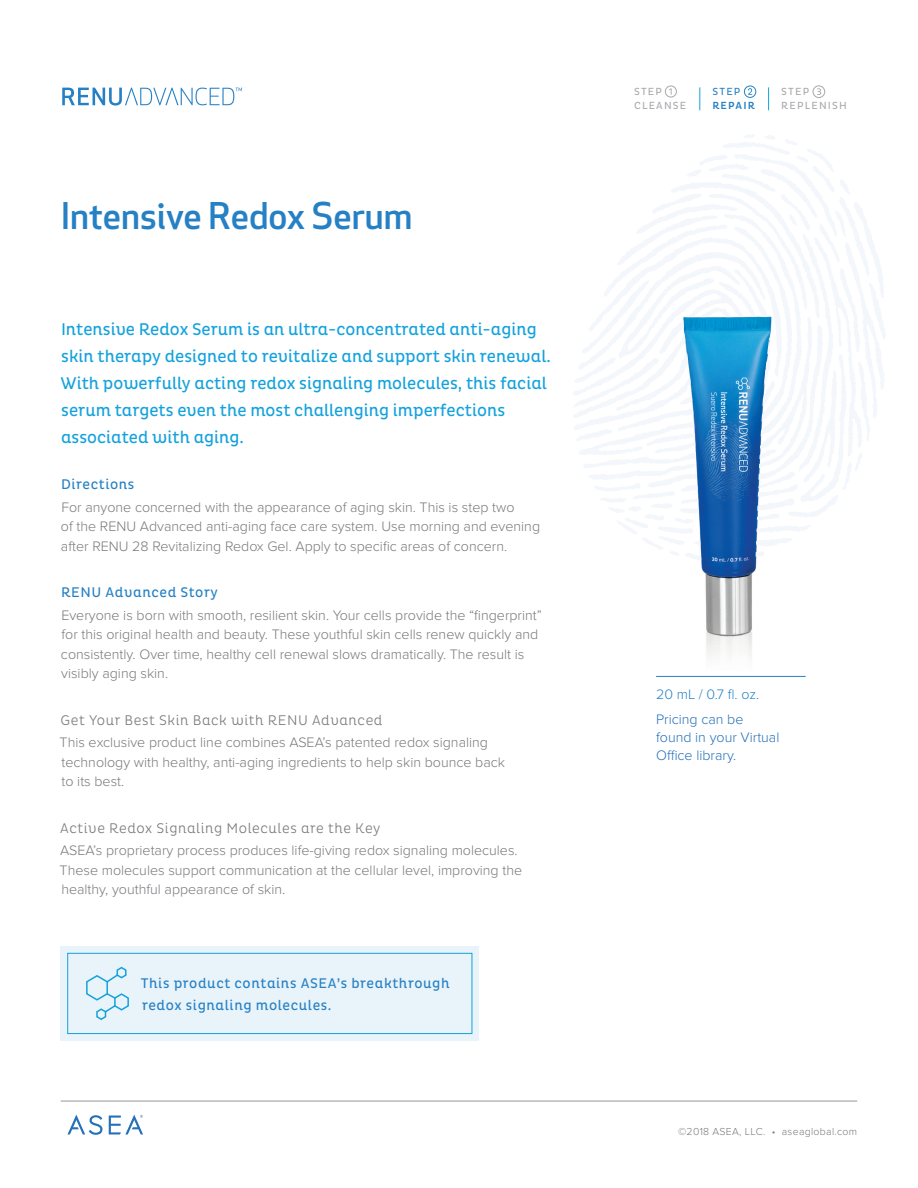
<style>
.page{position:relative;width:918px;height:1188px;background:#fff}
.page>*{position:absolute;margin:0;border:0;box-sizing:border-box;transform-origin:0 0}
.t1{font:500 36px "Apex New";color:#2681c4}
.t2{font:17.25px/27px "Pluto Cond";color:#14a2dc}
.t3{font:300 14.25px/19.5px "Proxima Nova";color:#76787b}
.t4{font:14.25px/22.5px "Pluto Cond";letter-spacing:.04em;color:#2681c4}
.t5{font:300 14.25px "Pluto Cond";letter-spacing:.04em;color:#76787b}
.t6{font:300 14.25px/18px "Proxima Nova";color:#2570b8}
.t7{font:300 14.25px "Proxima Nova";color:#2681c4}
.t8{font:300 10.5px "Proxima Nova";letter-spacing:.03em;color:#76787b}
.t9{font:10.5px "Pluto Cond";letter-spacing:.115em;color:#a8a9ad}
.t10{font:500 10.5px "Pluto Cond";letter-spacing:.115em;color:#2681c4}
.t11{font:10.5px "Pluto Cond";color:#2681c4}
</style>
<div class="page">
<svg style="left:67px;top:1115px;width:35px;height:20px"></svg>
<svg style="left:109px;top:1115px;width:34px;height:19px"></svg>
<hr style="left:61px;top:1101px;width:796px;height:1px;background:#939598">
<img style="left:656px;top:635px;width:150px;height:41px">
<svg style="left:573px;top:135px;width:313px;height:421px"></svg>
<div style="left:61px;top:946px;width:418px;height:95px;background:#e9f3fa"></div>
<div style="left:67px;top:953px;width:405px;height:81px;border:1px solid #14a2dc"></div>
<svg style="left:86px;top:966px;width:43px;height:54px"></svg>
<hr style="left:656px;top:676px;width:150px;height:1px;background:#2681c4">
<div style="left:665px;top:86px;width:12px;height:11px;border:1px solid #a8a9ad;border-radius:50%"></div>
<svg style="left:669px;top:88px;width:3px;height:7px"></svg>
<div style="left:744px;top:86px;width:12px;height:12px;border:1px solid #2681c4;border-radius:50%"></div>
<svg style="left:748px;top:88px;width:4px;height:7px"></svg>
<div style="left:813px;top:85px;width:12px;height:13px;border:1px solid #a8a9ad;border-radius:50%"></div>
<svg style="left:817px;top:88px;width:4px;height:7px"></svg>
<svg style="left:768px;top:87px;width:1px;height:23px"></svg>
<svg style="left:700px;top:87px;width:1px;height:23px"></svg>
<svg style="left:62px;top:88px;width:180px;height:18px"></svg>
<img style="left:683px;top:317px;width:88px;height:318px">
<h1 class="t1" style="left:61px;top:192px;width:353px">Intensive Redox Serum</h1>
<p class="t2" style="left:60px;top:316px;width:492px">Intensive Redox Serum is an ultra-concentrated anti-aging skin therapy designed to revitalize and support skin renewal.<br>With powerfully acting redox signaling molecules, this facial serum targets even the most challenging imperfections associated with aging.</p>
<p class="t4" style="left:61px;top:474px;width:75px">Directions</p>
<p class="t3" style="left:61px;top:498px;width:481px">For anyone concerned with the appearance of aging skin. This is step two<br>of the RENU Advanced anti-aging face care system. Use morning and evening after RENU 28 Revitalizing Redox Gel. Apply to specific areas of concern.</p>
<p class="t4" style="left:61px;top:582px;width:158px">RENU Advanced Story</p>
<p class="t3" style="left:61px;top:606px;width:482px">Everyone is born with smooth, resilient skin. Your cells provide the “fingerprint” for this original health and beauty. These youthful skin cells renew quickly and consistently. Over time, healthy cell renewal slows dramatically. The result is visibly aging skin.</p>
<p class="t5" style="left:61px;top:712px;width:323px">Get Your Best Skin Back with RENU Advanced</p>
<p class="t3" style="left:60px;top:733px;width:447px">This exclusive product line combines ASEA’s patented redox signaling technology with healthy, anti-aging ingredients to help skin bounce back to its best.</p>
<p class="t5" style="left:60px;top:820px;width:322px">Active Redox Signaling Molecules are the Key</p>
<p class="t3" style="left:60px;top:841px;width:464px">ASEA’s proprietary process produces life-giving redox signaling molecules.<br>These molecules support communication at the cellular level, improving the healthy, youthful appearance of skin.</p>
<p class="t4" style="left:141px;top:971px;width:310px">This product contains ASEA’s breakthrough redox signaling molecules.</p>
<p class="t9" style="left:634px;top:86px;width:29px">STEP</p>
<p class="t11" style="left:712px;top:86px;width:29px">STEP</p>
<p class="t9" style="left:781px;top:86px;width:29px">STEP</p>
<p class="t9" style="left:634px;top:100px;width:54px">CLEANSE</p>
<p class="t10" style="left:712px;top:100px;width:44px">REPAIR</p>
<p class="t9" style="left:781px;top:100px;width:67px">REPLENISH</p>
<p class="t7" style="left:656px;top:686px;width:105px">20 mL / 0.7 fl. oz.</p>
<p class="t6" style="left:656px;top:711px;width:125px">Pricing can be found in your Virtual<br>Office library.</p>
<p class="t8" style="left:678px;top:1125px;width:181px">©2018 ASEA, LLC. • aseaglobal.com</p>
</div>
